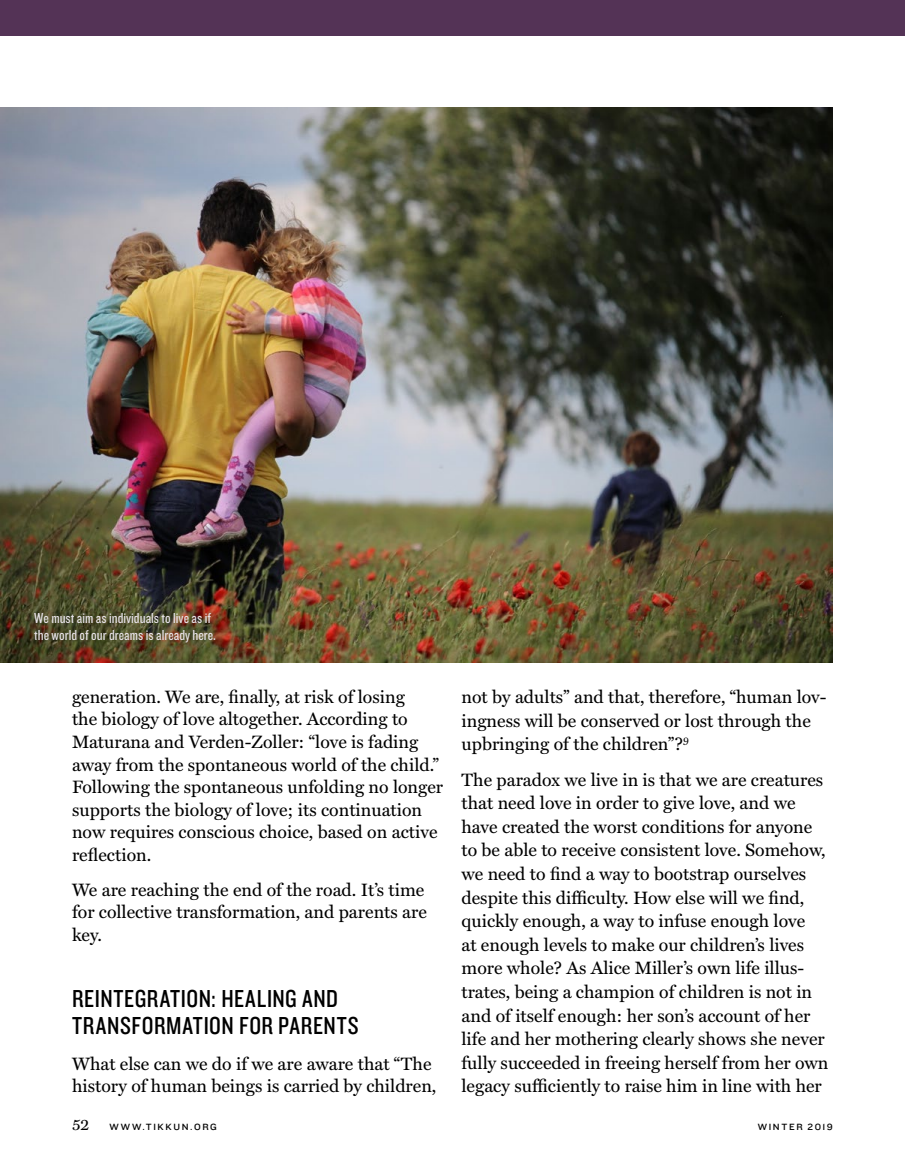
<style>
.page{position:relative;width:905px;height:1175px;background:#fff}
.page>*{position:absolute;margin:0;border:0;box-sizing:border-box;transform-origin:0 0}
.t1{font:25.5px/27px "Knockout HTF29 Junior Liteweight";letter-spacing:.025em;color:#000}
.t2{font:18px/23.5px "Miller Text";color:#000}
.t3{font:16.5px "Miller Text";color:#000}
.t4{font:15px/16.5px "Knockout HTF29 Junior Liteweight";color:#e7e2e7}
.t5{font:9.3px "Knockout HTF32 Junior Cruiserwt";letter-spacing:.175em;color:#000}
</style>
<div class="page">
<div style="left:0;top:0;width:904px;height:36px;background:#543356"></div>
<img style="left:0;top:107px;width:832px;height:555px">
<p class="t4" style="left:34px;top:610px;width:183px">We must aim as individuals to live as if the world of our dreams is already here.</p>
<p class="t2" style="left:72px;top:685px;width:372px;line-height:22.5px">generation. We are, finally, at risk of losing<br>the biology of love altogether. According to Maturana and Verden-Zoller: “love is fading away from the spontaneous world of the child.” Following the spontaneous unfolding no longer supports the biology of love; its continuation now requires conscious choice, based on active reflection.</p>
<p class="t2" style="left:72px;top:878px;width:356px;line-height:22.5px">We are reaching the end of the road. It’s time for collective transformation, and parents are key.</p>
<h1 class="t1" style="left:72px;top:985px;width:288px">REINTEGRATION: HEALING AND<br>TRANSFORMATION FOR PARENTS</h1>
<p class="t2" style="left:72px;top:1052px;width:366px;line-height:22.5px">What else can we do if we are aware that “The history of human beings is carried by children,</p>
<p class="t2" style="left:461px;top:685px;width:366px">not by adults” and that, therefore, “human lov&shy;ingness will be conserved or lost through the upbringing of the children”?<sup>9</sup></p>
<p class="t2" style="left:461px;top:767px;width:368px">The paradox we live in is that we are creatures that need love in order to give love, and we have created the worst conditions for anyone to be able to receive consistent love. Somehow, we need to find a way to bootstrap ourselves despite this difficulty. How else will we find, quickly enough, a way to infuse enough love<br>at enough levels to make our children’s lives more whole? As Alice Miller’s own life illus&shy;trates, being a champion of children is not in and of itself enough: her son’s account of her life and her mothering clearly shows she never fully succeeded in freeing herself from her own legacy sufficiently to raise him in line with her</p>
<p class="t3" style="left:72px;top:1114px;width:19px">52</p>
<p class="t5" style="left:109px;top:1121px;width:109px">WWW.TIKKUN.ORG</p>
<p class="t5" style="left:757px;top:1121px;width:77px">WINTER 2019</p>
</div>
